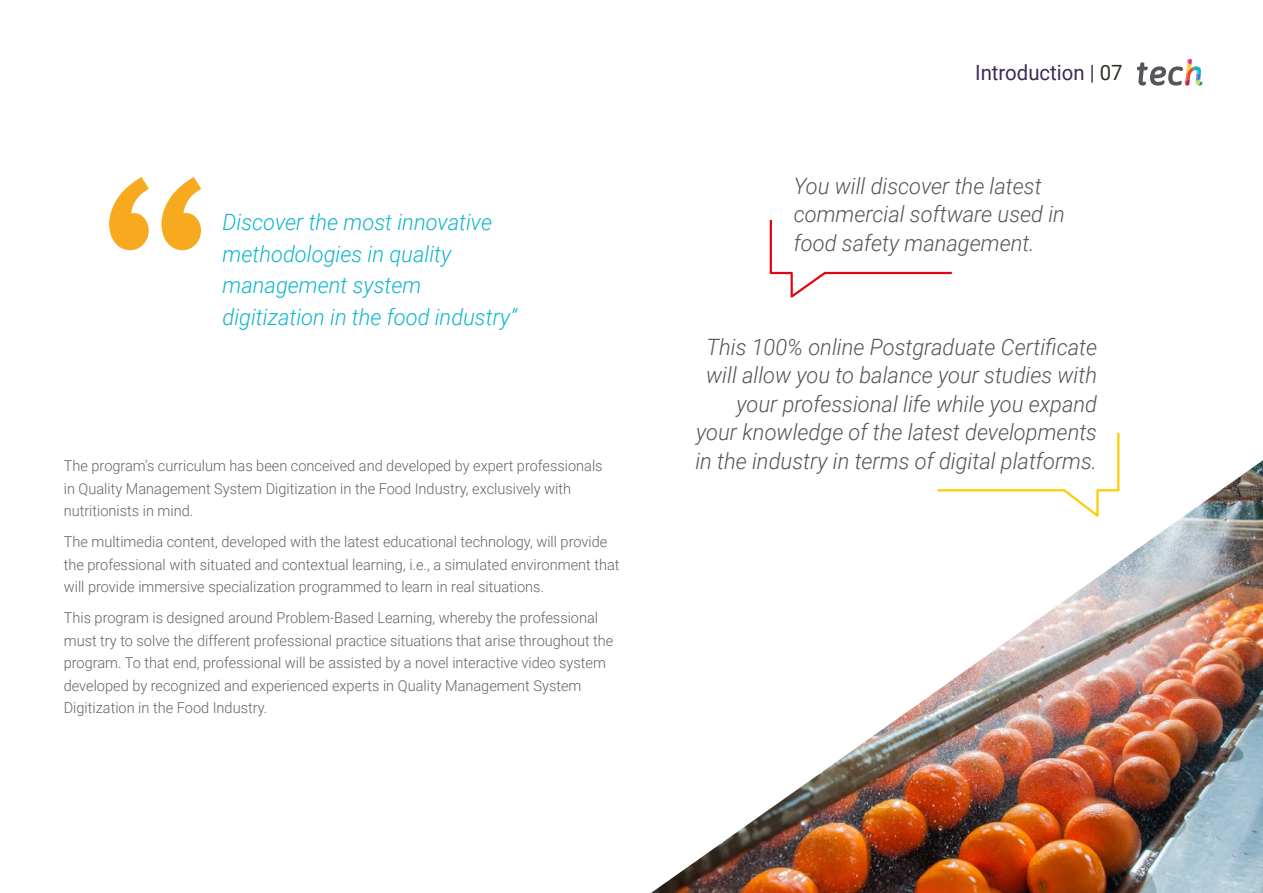
<style>
.page{position:relative;width:1263px;height:893px;background:#fff}
.page>*{position:absolute;margin:0;border:0;box-sizing:border-box;transform-origin:0 0}
.Destacados{font:italic 300 22.5px/28.5px "Roboto";color:#52555b;text-align:right}
.Destacados-2{font:italic 300 22.5px/31.5px "Roboto";color:#0fb6cf}
.Sección___Pag{font:21px "Roboto";color:#3d2b56}
.Texto_Plano{font:300 15px/22.5px "Roboto";color:#61646a}
.s1{color:#312e20}
</style>
<div class="page">
<svg style="left:109px;top:177px;width:92px;height:73px"></svg>
<svg style="left:1117px;top:433px;width:3px;height:27px"></svg>
<svg style="left:769px;top:220px;width:183px;height:78px"></svg>
<svg style="left:1137px;top:59px;width:65px;height:27px"></svg>
<img style="left:651px;top:460px;width:612px;height:433px">
<p class="Destacados-2" style="left:223px;top:205px;width:296px">Discover the most innovative methodologies in quality management system digitization in the food industry”</p>
<p class="Texto_Plano" style="left:64px;top:454px;width:540px">The program's curriculum has been conceived and developed by expert professionals in Quality Management System Digitization in the Food Industry, exclusively with nutritionists in mind.</p>
<p class="Texto_Plano" style="left:64px;top:530px;width:557px">The multimedia content, developed with the latest educational technology, will provide the professional with situated and contextual learning, i.e., a simulated environment that will provide immersive specialization programmed to learn in real situations.</p>
<p class="Texto_Plano" style="left:64px;top:606px;width:551px">This program is designed around Problem-Based Learning, whereby the professional must try to solve the different professional practice situations that arise throughout the program. To that end, professional will be assisted by a novel interactive video system developed by recognized and experienced experts in Quality Management System Digitization in the Food Industry.</p>
<p class="Sección___Pag" style="left:975px;top:57px;width:149px">Introduction | <span class="s1">07</span></p>
<p class="Destacados" style="left:794px;top:171px;width:273px;text-align:left">You will discover the latest commercial software used in food safety management.</p>
<p class="Destacados" style="left:695px;top:332px;width:403px">This 100% online Postgraduate Certificate will allow you to balance your studies with your professional life while you expand your knowledge of the latest developments in the industry in terms of digital platforms.</p>
</div>
